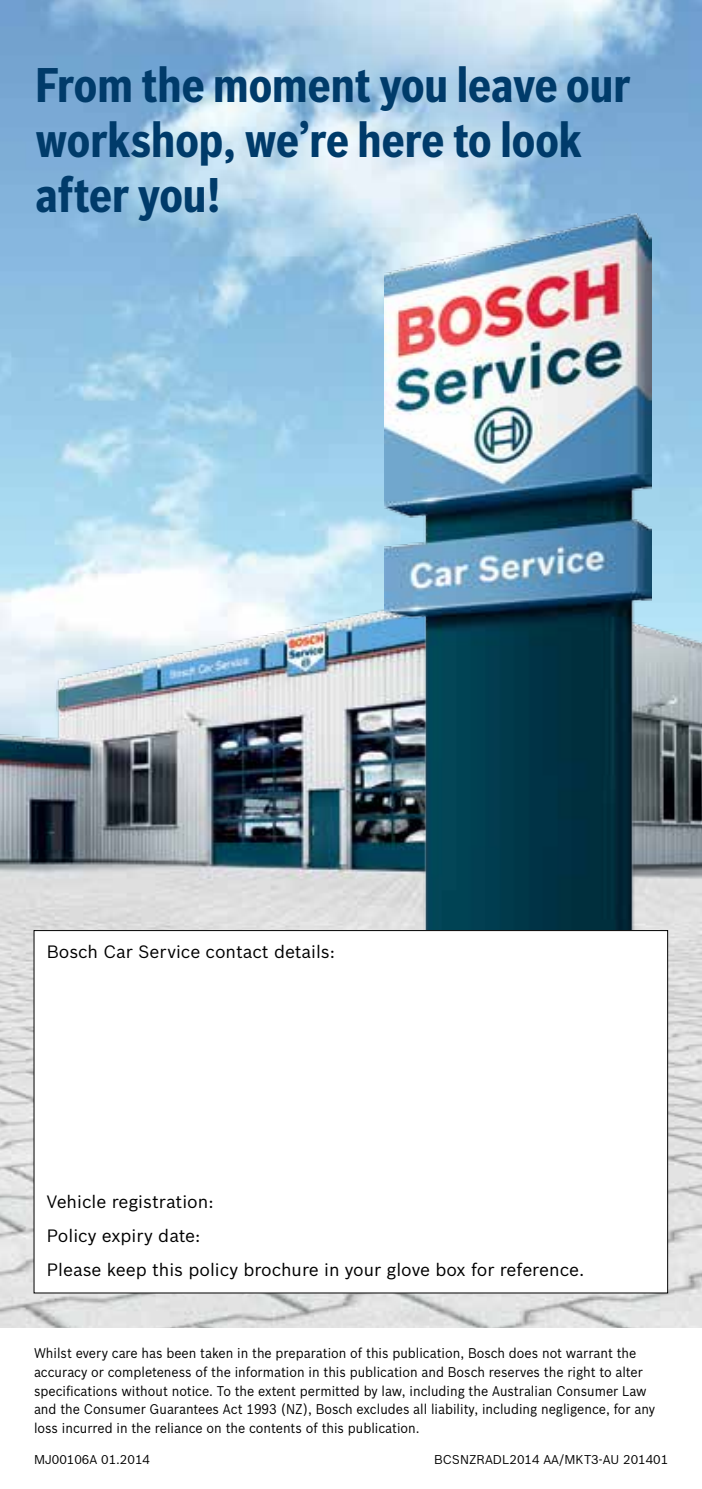
<style>
.page{position:relative;width:702px;height:1489px;background:#fff}
.page>*{position:absolute;margin:0;border:0;box-sizing:border-box;transform-origin:0 0}
.t1{font:700 47.5px/55px "Bosch Sans Cond";color:#003b6a}
.t2{font:17.5px/34px "Bosch Sans";color:#000}
.t3{font:13.75px/18.8px "Bosch Sans";color:#000;scale:.92 1}
.t4{font:12.5px "Bosch Sans";color:#000}
</style>
<div class="page">
<img style="left:0;top:0;width:702px;height:475px">
<img style="left:0;top:475px;width:702px;height:852px">
<img style="left:385px;top:214px;width:266px;height:716px">
<img style="left:0;top:646px;width:1px;height:681px">
<div style="left:34px;top:930px;width:633px;height:362px;background:#fff"></div>
<h1 class="t1" style="left:35px;top:57px;width:596px">From the moment you leave our workshop, we’re here to look after you!</h1>
<p class="t2" style="left:47px;top:934px;width:290px">Bosch Car Service contact details:</p>
<p class="t2" style="left:47px;top:1183px;width:539px">Vehicle registration:<br>Policy expiry date:<br>Please keep this policy brochure in your glove box for reference.</p>
<p class="t3" style="left:34px;top:1343px;width:676px">Whilst every care has been taken in the preparation of this publication, Bosch does not warrant the accuracy or completeness of the information in this publication and Bosch reserves the right to alter specifications without notice. To the extent permitted by law, including the Australian Consumer Law and the Consumer Guarantees Act 1993 (NZ), Bosch excludes all liability, including negligence, for any loss incurred in the reliance on the contents of this publication.</p>
<p class="t4" style="left:34px;top:1451px;width:117px">MJ00106A 01.2014</p>
<p class="t4" style="left:434px;top:1451px;width:235px">BCSNZRADL2014 AA/MKT3-AU 201401</p>
</div>
